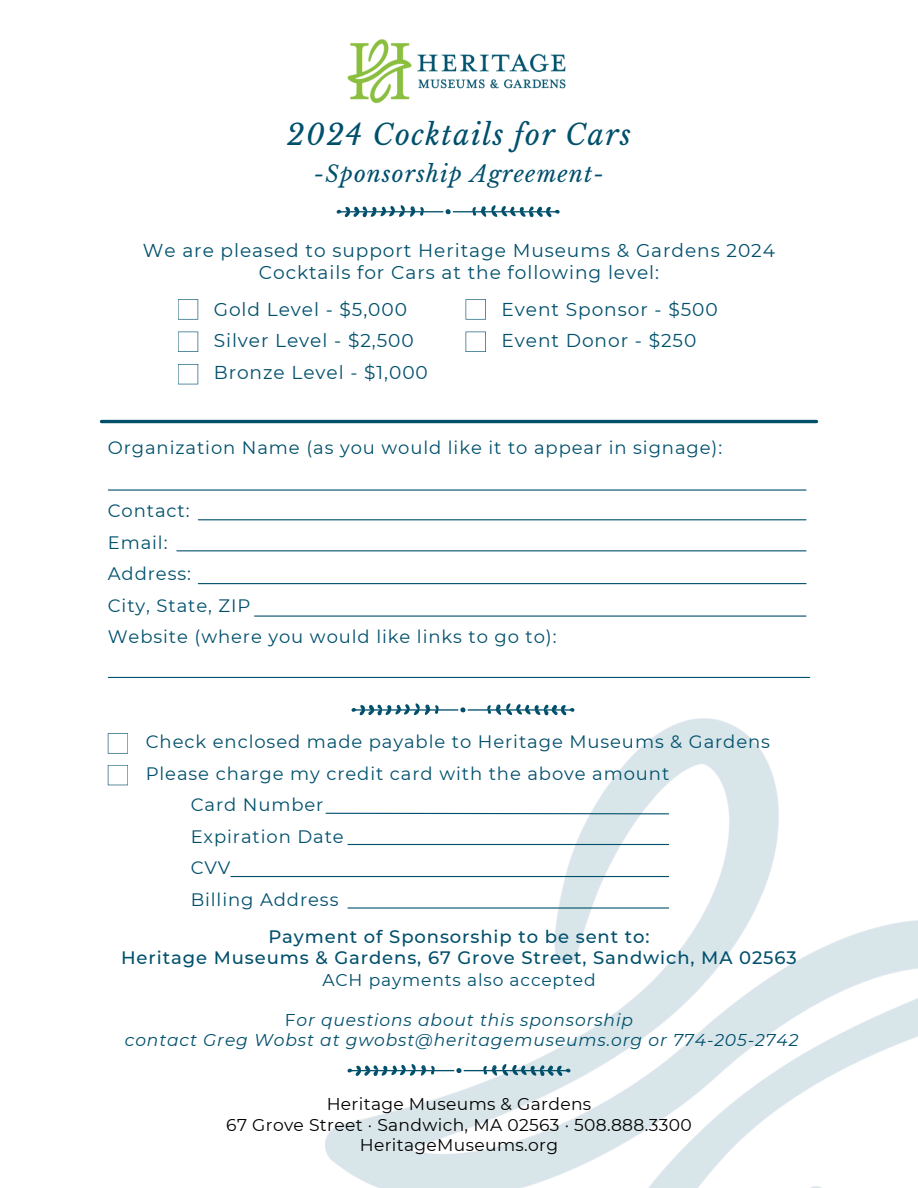
<style>
.page{position:relative;width:918px;height:1188px;background:#fff}
.page>*{position:absolute;margin:0;border:0;box-sizing:border-box;transform-origin:0 0}
.t1{font:italic 28.5px "Libre Baskerville";letter-spacing:.05em;color:#00506c}
.t2{font:italic 22.65px "Libre Baskerville";letter-spacing:.05em;color:#00506c}
.t3{font:18.6px/21.3px "Montserrat";letter-spacing:.05em;color:#00506c;text-align:center}
.t4{font:18px "Montserrat";letter-spacing:.05em;color:#00506c}
.t5{font:500 18px "Montserrat";letter-spacing:.05em;color:#00506c}
.t6{font:italic 17.1px "Montserrat";letter-spacing:.05em;color:#00506c}
.t7{font:17.1px "Montserrat";letter-spacing:.02em;color:#000}
.t8{font:17.1px "Montserrat";letter-spacing:.05em;color:#00506c}
.s1{font-style:normal}
</style>
<div class="page">
<img style="left:347px;top:39px;width:219px;height:65px">
<hr style="left:101px;top:420px;width:716px;height:3px;background:#00506c">
<img style="left:326px;top:718px;width:592px;height:470px">
<svg style="left:351px;top:703px;width:223px;height:12px"></svg>
<svg style="left:348px;top:1064px;width:222px;height:12px"></svg>
<hr style="left:108px;top:489px;width:698px;height:2px;background:#00506c">
<hr style="left:198px;top:519px;width:608px;height:1px;background:#00506c">
<hr style="left:255px;top:616px;width:551px;height:1px;background:#00506c">
<hr style="left:177px;top:550px;width:629px;height:1px;background:#00506c">
<hr style="left:198px;top:583px;width:608px;height:1px;background:#00506c">
<hr style="left:108px;top:677px;width:702px;height:1px;background:#00506c">
<svg style="left:108px;top:733px;width:20px;height:21px"></svg>
<svg style="left:108px;top:765px;width:20px;height:20px"></svg>
<svg style="left:325px;top:812px;width:345px;height:3px"></svg>
<hr style="left:348px;top:844px;width:321px;height:1px;background:#00506c">
<hr style="left:231px;top:876px;width:438px;height:1px;background:#00506c">
<hr style="left:348px;top:907px;width:321px;height:2px;background:#00506c">
<svg style="left:337px;top:205px;width:222px;height:12px"></svg>
<svg style="left:178px;top:299px;width:20px;height:21px"></svg>
<svg style="left:178px;top:332px;width:20px;height:20px"></svg>
<svg style="left:178px;top:364px;width:20px;height:20px"></svg>
<svg style="left:466px;top:299px;width:20px;height:21px"></svg>
<svg style="left:466px;top:332px;width:20px;height:20px"></svg>
<p class="t1" style="left:287px;top:118px;width:346px">2024 Cocktails for Cars</p>
<h1 class="t2" style="left:314px;top:160px;width:292px">-Sponsorship Agreement-</h1>
<p class="t3" style="left:143px;top:240px;width:634px">We are pleased to support Heritage Museums &amp; Gardens 2024<br>Cocktails for Cars at the following level:</p>
<p class="t3" style="left:214px;top:299px;width:195px">Gold Level - $5,000</p>
<p class="t3" style="left:214px;top:330px;width:201px">Silver Level - $2,500</p>
<p class="t3" style="left:214px;top:362px;width:216px">Bronze Level - $1,000</p>
<p class="t3" style="left:502px;top:299px;width:218px">Event Sponsor - $500</p>
<p class="t3" style="left:502px;top:330px;width:196px">Event Donor - $250</p>
<p class="t4" style="left:108px;top:437px;width:616px">Organization Name (as you would like it to appear in signage):</p>
<p class="t4" style="left:108px;top:500px;width:83px">Contact:</p>
<p class="t4" style="left:108px;top:531px;width:61px">Email:</p>
<p class="t4" style="left:108px;top:563px;width:85px">Address:</p>
<p class="t4" style="left:108px;top:594px;width:144px">City, State, ZIP</p>
<p class="t4" style="left:108px;top:626px;width:450px">Website (where you would like links to go to):</p>
<p class="t4" style="left:146px;top:731px;width:626px">Check enclosed made payable to Heritage Museums &amp; Gardens</p>
<p class="t4" style="left:146px;top:762px;width:525px">Please charge my credit card with the above amount</p>
<p class="t4" style="left:191px;top:794px;width:134px">Card Number</p>
<p class="t4" style="left:191px;top:825px;width:155px">Expiration Date</p>
<p class="t4" style="left:191px;top:857px;width:41px">CVV</p>
<p class="t4" style="left:191px;top:888px;width:149px">Billing Address</p>
<p class="t5" style="left:268px;top:925px;width:383px">Payment of Sponsorship to be sent to:</p>
<p class="t5" style="left:121px;top:947px;width:677px">Heritage Museums &amp; Gardens, 67 Grove Street, Sandwich, MA 02563</p>
<p class="t8" style="left:322px;top:969px;width:275px">ACH payments also accepted</p>
<p class="t6" style="left:285px;top:1009px;width:350px"><span class="s1">F</span>or questions about this sponsorship</p>
<p class="t6" style="left:125px;top:1030px;width:675px">contact Greg Wobst at gwobst@heritagemuseums.org or 774-205-2742</p>
<h2 class="t7" style="left:327px;top:1094px;width:266px">Heritage Museums &amp; Gardens</h2>
<p class="t7" style="left:226px;top:1114px;width:467px">67 Grove Street · Sandwich, MA 02563 · 508.888.3300</p>
<p class="t7" style="left:360px;top:1134px;width:200px">HeritageMuseums.org</p>
</div>
